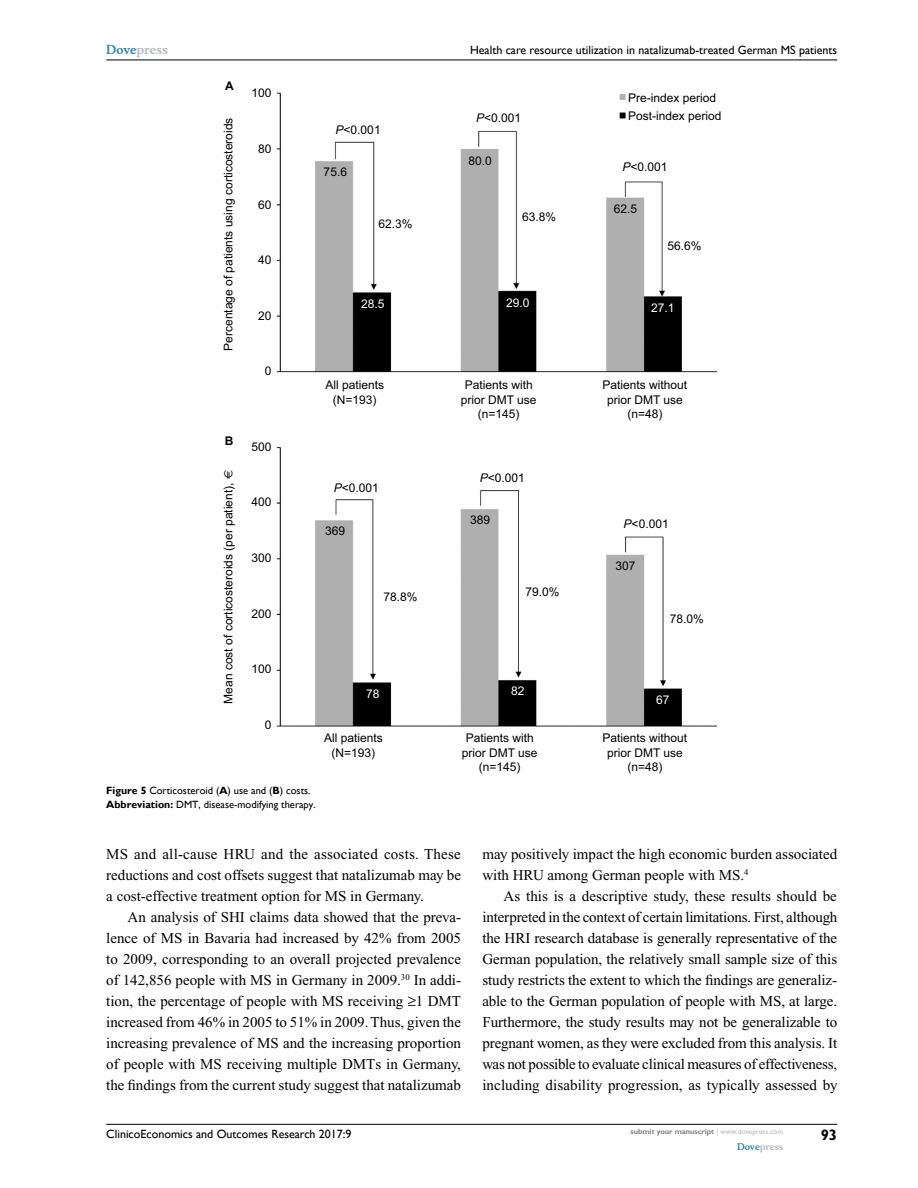
<style>
.page{position:relative;width:918px;height:1188px;background:#fff}
.page>*{position:absolute;margin:0;border:0;box-sizing:border-box;transform-origin:0 0}
.t1{font:15px/21px "Times New Roman";color:#000;text-align:justify}
.t2{font:700 15px "Gill Sans";color:#000}
.t3{font:12px/14.4px "Arial";color:#000;text-align:center}
.t4{font:12px "Gill Sans";color:#000}
.t5{font:12px "Arial";color:#fff}
.t6{font:700 12px "Musee";color:#b8babc}
.t7{font:700 12px "Arial";color:#000}
.t8{font:10.5px/13.5px "Gill Sans";color:#000}
.t9{font:700 9px "Musee";color:#b8babc}
.t10{font:700 7.5px "Gill Sans";color:#808285}
.s1{color:#3785ad}
.s2{font-style:italic}
.s3{font-weight:700}
.s4{font-weight:400;color:#b8babc}
</style>
<div class="page">
<hr style="left:106px;top:1124px;width:731px;height:1px;background:#000">
<hr style="left:106px;top:60px;width:731px;height:1px;background:#000">
<img style="left:277px;top:92px;width:440px;height:635px">
<p class="t6" style="left:106px;top:43px;width:63px"><span class="s1">Dove</span>press</p>
<p class="t4" style="left:470px;top:43px;width:369px">Health care resource utilization in natalizumab-treated German MS patients</p>
<p class="t7" style="left:225px;top:77px;width:10px">A</p>
<p class="t3" style="left:221px;top:351px;width:234px;rotate:-90deg">Percentage of patients using corticosteroids</p>
<p class="t3" style="left:252px;top:86px;width:22px">100</p>
<p class="t3" style="left:258px;top:141px;width:15px">80</p>
<p class="t3" style="left:258px;top:197px;width:15px">60</p>
<p class="t3" style="left:258px;top:253px;width:15px">40</p>
<p class="t3" style="left:258px;top:309px;width:15px">20</p>
<p class="t3" style="left:265px;top:364px;width:8px">0</p>
<p class="t7" style="left:225px;top:433px;width:10px">B</p>
<p class="t3" style="left:252px;top:439px;width:22px">500</p>
<p class="t3" style="left:336px;top:122px;width:47px"><span class="s2">P</span>&lt;0.001</p>
<p class="t3" style="left:324px;top:165px;width:25px">75.6</p>
<p class="t3" style="left:378px;top:217px;width:36px">62.3%</p>
<p class="t3" style="left:476px;top:111px;width:47px"><span class="s2">P</span>&lt;0.001</p>
<p class="t3" style="left:468px;top:153px;width:25px">80.0</p>
<p class="t3" style="left:522px;top:210px;width:36px">63.8%</p>
<p class="t3" style="left:628px;top:88px;width:95px;line-height:18px;text-align:left">Pre-index period<br>Post-index period</p>
<p class="t3" style="left:622px;top:160px;width:47px"><span class="s2">P</span>&lt;0.001</p>
<p class="t3" style="left:614px;top:201px;width:25px">62.5</p>
<p class="t3" style="left:667px;top:239px;width:36px">56.6%</p>
<p class="t5" style="left:506px;top:294px;width:25px">29.0</p>
<p class="t5" style="left:361px;top:295px;width:25px">28.5</p>
<p class="t5" style="left:651px;top:299px;width:25px">27.1</p>
<p class="t3" style="left:325px;top:378px;width:60px">All patients (N=193)</p>
<p class="t3" style="left:461px;top:378px;width:77px">Patients with prior DMT use (n=145)</p>
<p class="t3" style="left:603px;top:378px;width:86px">Patients without prior DMT use (n=48)</p>
<p class="t3" style="left:221px;top:704px;width:222px;rotate:-90deg">Mean cost of corticosteroids (per patient),</p>
<p class="t3" style="left:252px;top:495px;width:22px">400</p>
<p class="t3" style="left:252px;top:551px;width:22px">300</p>
<p class="t3" style="left:252px;top:607px;width:22px">200</p>
<p class="t3" style="left:252px;top:662px;width:22px">100</p>
<p class="t3" style="left:265px;top:717px;width:8px">0</p>
<p class="t8" style="left:106px;top:784px;width:211px"><span class="s3">Figure 5</span> Corticosteroid (<span class="s3">A</span>) use and (<span class="s3">B</span>) costs.<br><span class="s3">Abbreviation:</span> DMT, disease-modifying therapy.</p>
<p class="t3" style="left:334px;top:480px;width:47px"><span class="s2">P</span>&lt;0.001</p>
<p class="t3" style="left:325px;top:524px;width:22px">369</p>
<p class="t3" style="left:384px;top:589px;width:36px">78.8%</p>
<p class="t3" style="left:480px;top:471px;width:47px"><span class="s2">P</span>&lt;0.001</p>
<p class="t3" style="left:470px;top:513px;width:22px">389</p>
<p class="t3" style="left:525px;top:584px;width:36px">79.0%</p>
<p class="t5" style="left:366px;top:685px;width:15px">78</p>
<p class="t5" style="left:511px;top:683px;width:15px">82</p>
<p class="t3" style="left:624px;top:516px;width:47px"><span class="s2">P</span>&lt;0.001</p>
<p class="t3" style="left:616px;top:559px;width:22px">307</p>
<p class="t3" style="left:670px;top:611px;width:36px">78.0%</p>
<p class="t5" style="left:656px;top:692px;width:15px">67</p>
<p class="t3" style="left:324px;top:731px;width:60px">All patients (N=193)</p>
<p class="t3" style="left:462px;top:731px;width:77px">Patients with prior DMT use (n=145)</p>
<p class="t3" style="left:603px;top:731px;width:86px">Patients without prior DMT use (n=48)</p>
<p class="t1" style="left:106px;top:844px;width:356px">MS and all-cause HRU and the associated costs. These reductions and cost offsets suggest that natalizumab may be a cost-effective treatment option for MS in Germany.</p>
<p class="t1" style="left:106px;top:907px;width:356px;text-indent:21px">An analysis of SHI claims data showed that the preva&shy;lence of MS in Bavaria had increased by 42% from 2005 to 2009, corresponding to an overall projected prevalence of 142,856 people with MS in Germany in 2009.<sup>30</sup> In addi&shy;tion, the percentage of people with MS receiving ≥1 DMT increased from 46% in 2005 to 51% in 2009. Thus, given the increasing prevalence of MS and the increasing proportion of people with MS receiving multiple DMTs in Germany, the findings from the current study suggest that natalizumab</p>
<p class="t1" style="left:482px;top:844px;width:356px">may positively impact the high economic burden associated with HRU among German people with MS.<sup>4</sup></p>
<p class="t1" style="left:482px;top:886px;width:357px;text-indent:21px">As this is a descriptive study, these results should be interpreted in the context of certain limitations. First, although the HRI research database is generally representative of the German population, the relatively small sample size of this study restricts the extent to which the findings are generaliz&shy;able to the German population of people with MS, at large.<br>Furthermore, the study results may not be generalizable to pregnant women, as they were excluded from this analysis. It was not possible to evaluate clinical measures of effectiveness, including disability progression, as typically assessed by</p>
<p class="t4" style="left:106px;top:1127px;width:247px">ClinicoEconomics and Outcomes Research 2017:9</p>
<p class="t10" style="left:631px;top:1127px;width:154px">submit your manuscript <span class="s4">| www.dovepress.com</span></p>
<p class="t9" style="left:737px;top:1141px;width:48px"><span class="s1">Dove</span>press</p>
<p class="t2" style="left:821px;top:1126px;width:18px">93</p>
</div>
